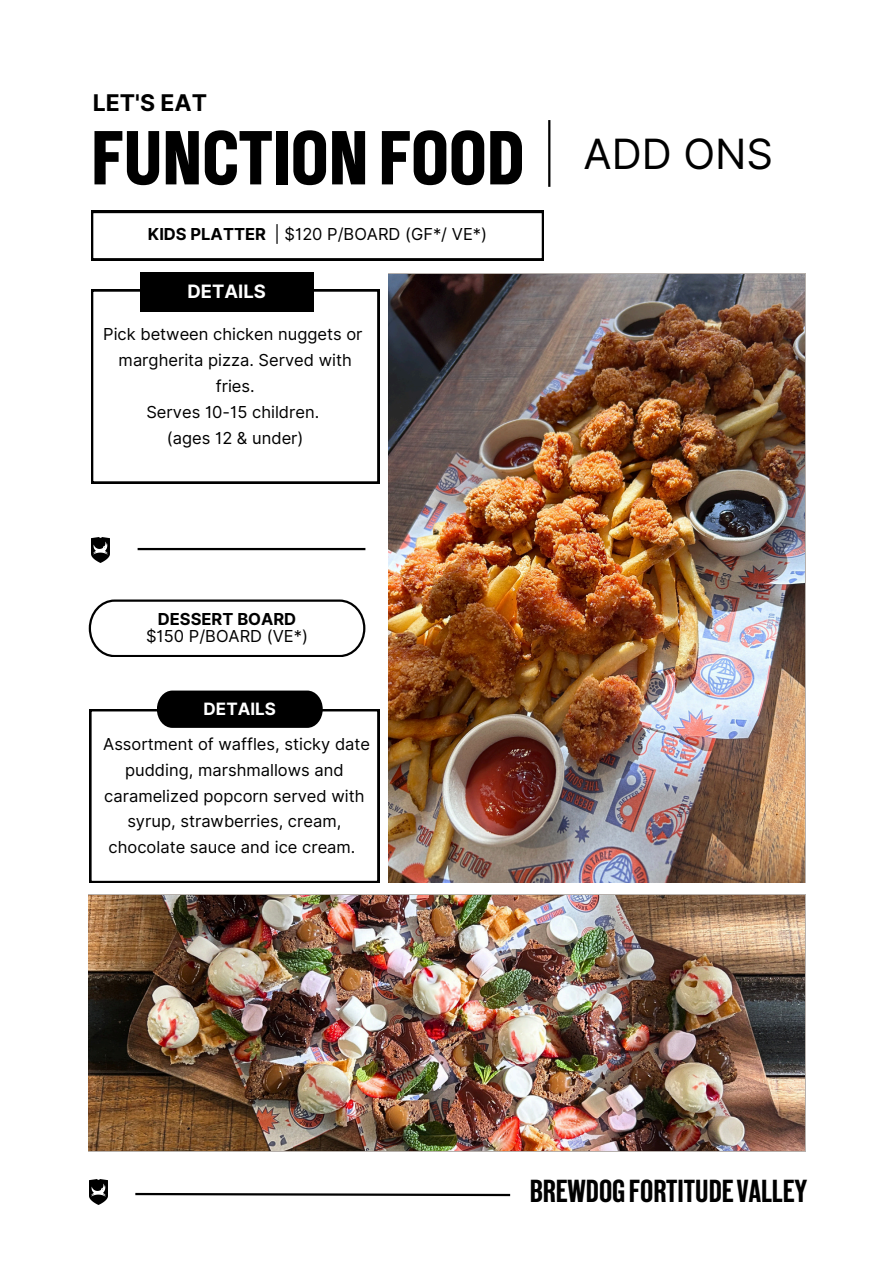
<style>
.page{position:relative;width:894px;height:1264px;background:#fff}
.page>*{position:absolute;margin:0;border:0;box-sizing:border-box;transform-origin:0 0}
.t1{font:76.2px "New Grotesk Square FIVE";color:#000}
.t2{font:41.7px "Inter";color:#000}
.t3{font:31.8px "New Grotesk Square FOUR";color:#000}
.t4{font:700 22.95px "Inter";color:#000}
.t5{font:700 18.45px "Inter";color:#fff}
.t6{font:700 16.95px "Inter";color:#fff}
.t7{font:16.5px/25.8px "Inter";color:#000;text-align:center}
.t8{font:700 16.5px "Inter";color:#000}
.s1{font-weight:700}
</style>
<div class="page">
<img style="left:89px;top:1179px;width:18px;height:25px">
<svg style="left:135px;top:1192px;width:376px;height:5px"></svg>
<svg style="left:91px;top:289px;width:288px;height:194px"></svg>
<div style="left:140px;top:272px;width:173px;height:39px;background:#000"></div>
<svg style="left:89px;top:709px;width:290px;height:173px"></svg>
<svg style="left:157px;top:690px;width:165px;height:38px;background:#0d0d0d"></svg>
<svg style="left:91px;top:211px;width:452px;height:49px"></svg>
<svg style="left:89px;top:599px;width:276px;height:58px"></svg>
<img style="left:91px;top:537px;width:18px;height:25px">
<hr style="left:137px;top:548px;width:228px;height:2px;background:#000">
<hr style="left:548px;top:120px;width:2px;height:67px;background:#000">
<img style="left:388px;top:275px;width:415px;height:607px">
<img style="left:89px;top:895px;width:715px;height:255px">
<p class="t4" style="left:93px;top:89px;width:116px">LET'S EAT</p>
<p class="t1" style="left:91px;top:127px;width:435px">FUNCTIONFOOD</p>
<p class="t8" style="left:148px;top:224px;width:119px">KIDS PLATTER</p>
<p class="t7" style="left:274px;top:221px;width:214px">| $120 P/BOARD (GF*/ VE*)</p>
<h6 class="t5" style="left:187px;top:280px;width:80px">DETAILS</h6>
<h4 class="t7" style="left:103px;top:321px;width:261px">Pick between chicken nuggets or</h4>
<h1 class="t7" style="left:119px;top:347px;width:234px">margherita pizza. Served with fries.</h1>
<p class="t7" style="left:146px;top:399px;width:174px">Serves 10-15 children.</p>
<h2 class="t7" style="left:167px;top:425px;width:138px">(ages 12 &amp; under)</h2>
<h6 class="t2" style="left:583px;top:128px;width:191px">ADD ONS</h6>
<p class="t7" style="left:146px;top:611px;width:163px;line-height:16.8px"><span class="s1">DESSERT BOARD </span>$150 P/BOARD (VE*)</p>
<p class="t6" style="left:203px;top:699px;width:74px">DETAILS</p>
<h5 class="t7" style="left:103px;top:730px;width:268px">Assortment of waffles, sticky date pudding, marshmallows and caramelized popcorn served with syrup, strawberries, cream, chocolate sauce and ice cream.</h5>
<h5 class="t3" style="left:529px;top:1177px;width:279px">BREWDOGFORTITUDEVALLEY</h5>
</div>
